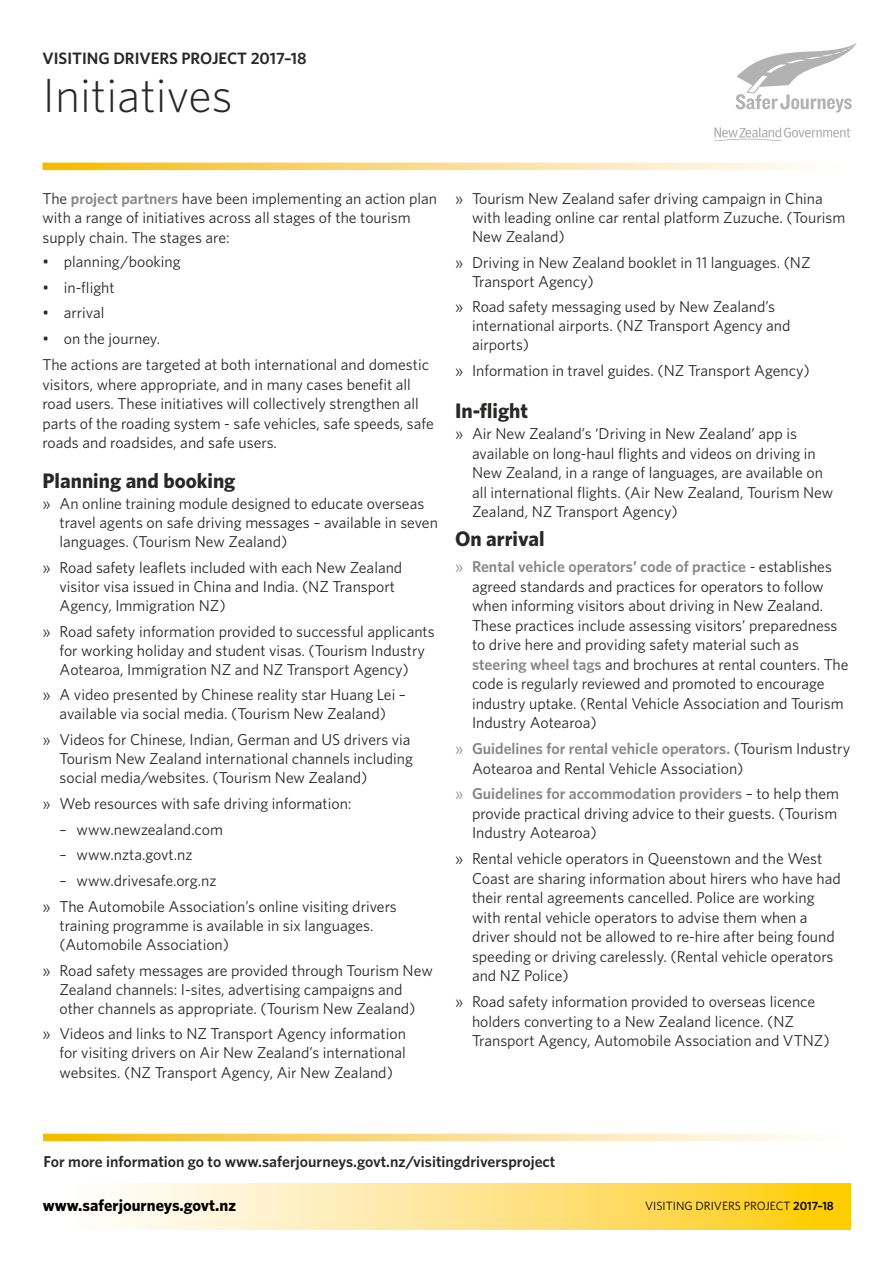
<style>
.page{position:relative;width:893px;height:1263px;background:#fff}
.page>*{position:absolute;margin:0;border:0;box-sizing:border-box;transform-origin:0 0}
.t1{font:300 48px "Whitney";color:#282827}
.t2{font:700 21px "Whitney";color:#282827}
.t3{font:600 16.5px "Whitney";color:#282827}
.t4{font:700 16.5px "Whitney";color:#000}
.t5{font:15.75px/19.5px "Whitney";color:#282827}
.t6{font:600 15.75px "Whitney";color:#282827}
.t7{font:12px "Whitney";color:#000}
.s1{font-weight:600;color:#878787}
.s2{color:#878787}
.s3{font-weight:600}
</style>
<div class="page">
<svg style="left:43px;top:163px;width:764px;height:7px;background:#fadb85"></svg>
<svg style="left:714px;top:127px;width:136px;height:14px"></svg>
<svg style="left:736px;top:43px;width:121px;height:70px"></svg>
<svg style="left:43px;top:1134px;width:764px;height:7px;background:#fadb85"></svg>
<svg style="left:111px;top:1183px;width:740px;height:46px;background:#ffe388"></svg>
<p class="t3" style="left:43px;top:48px;width:266px">VISITING DRIVERS PROJECT 2017–18</p>
<h1 class="t1" style="left:43px;top:64px;width:192px">Initiatives</h1>
<p class="t5" style="left:43px;top:188px;width:396px">The <span class="s1">project partners</span> have been implementing an action plan with a range of initiatives across all stages of the tourism supply chain. The stages are:</p>
<p class="t5" style="left:43px;top:251px;width:140px">• planning/booking</p>
<p class="t5" style="left:43px;top:277px;width:74px">• in-flight</p>
<p class="t5" style="left:43px;top:303px;width:64px">• arrival</p>
<p class="t5" style="left:43px;top:325px;width:388px;line-height:26px">• on the journey.<br>The actions are targeted at both international and domestic</p>
<p class="t5" style="left:43px;top:374px;width:393px">visitors, where appropriate, and in many cases benefit all road users. These initiatives will collectively strengthen all parts of the roading system - safe vehicles, safe speeds, safe roads and roadsides, and safe users.</p>
<h2 class="t2" style="left:43px;top:466px;width:194px">Planning and booking</h2>
<p class="t5" style="left:60px;top:494px;width:380px;line-height:19px;text-indent:-17px">» An online training module designed to educate overseas travel agents on safe driving messages – available in seven languages. (Tourism New Zealand)</p>
<p class="t5" style="left:60px;top:557px;width:344px;line-height:19px;text-indent:-17px">» Road safety leaflets included with each New Zealand visitor visa issued in China and India. (NZ Transport<br>Agency, Immigration NZ)</p>
<p class="t5" style="left:43px;top:621px;width:394px;line-height:19px;text-align:center">» Road safety information provided to successful applicants for working holiday and student visas. (Tourism Industry<br>Aotearoa, Immigration NZ and NZ Transport Agency)</p>
<p class="t5" style="left:43px;top:685px;width:365px;line-height:19px;text-align:center">» A video presented by Chinese reality star Huang Lei – available via social media. (Tourism New Zealand)</p>
<p class="t5" style="left:60px;top:729px;width:355px;line-height:19px;text-indent:-17px">» Videos for Chinese, Indian, German and US drivers via<br>Tourism New Zealand international channels including social media/websites. (Tourism New Zealand)</p>
<p class="t5" style="left:43px;top:793px;width:310px">» Web resources with safe driving information:</p>
<p class="t5" style="left:60px;top:819px;width:165px">– www.newzealand.com</p>
<p class="t5" style="left:60px;top:845px;width:135px">– www.nzta.govt.nz</p>
<p class="t5" style="left:43px;top:868px;width:356px;line-height:25.5px;text-indent:17px">– www.drivesafe.org.nz<br>» The Automobile Association’s online visiting drivers</p>
<p class="t5" style="left:60px;top:915px;width:316px;line-height:19px">training programme is available in six languages. (Automobile Association)</p>
<p class="t5" style="left:60px;top:960px;width:375px;line-height:19px;text-indent:-17px">» Road safety messages are provided through Tourism New<br>Zealand channels: I-sites, advertising campaigns and other channels as appropriate. (Tourism New Zealand)</p>
<p class="t5" style="left:60px;top:1024px;width:348px;line-height:19px;text-align:justify;text-indent:-17px">» Videos and links to NZ Transport Agency information for visiting drivers on Air New Zealand’s international websites. (NZ Transport Agency, Air New Zealand)</p>
<p class="t5" style="left:472px;top:188px;width:375px;line-height:19px;text-indent:-17px">» Tourism New Zealand safer driving campaign in China with leading online car rental platform Zuzuche. (Tourism<br>New Zealand)</p>
<p class="t5" style="left:472px;top:252px;width:340px;line-height:19px;text-indent:-17px">» Driving in New Zealand booklet in 11 languages. (NZ<br>Transport Agency)</p>
<p class="t5" style="left:472px;top:297px;width:320px;line-height:19px;text-indent:-17px">» Road safety messaging used by New Zealand’s international airports. (NZ Transport Agency and airports)</p>
<p class="t5" style="left:455px;top:360px;width:356px">» Information in travel guides. (NZ Transport Agency)</p>
<h2 class="t2" style="left:455px;top:396px;width:75px">In-flight</h2>
<p class="t5" style="left:472px;top:424px;width:363px;text-indent:-17px">» Air New Zealand’s ‘Driving in New Zealand’ app is available on long-haul flights and videos on driving in New Zealand, in a range of languages, are available on all international flights. (Air New Zealand, Tourism New Zealand, NZ Transport Agency)</p>
<h2 class="t2" style="left:455px;top:525px;width:91px">On arrival</h2>
<p class="t5" style="left:472px;top:556px;width:378px;text-indent:-17px"><span class="s2">»</span> <span class="s1">Rental vehicle operators’ code of practice</span> - establishes agreed standards and practices for operators to follow when informing visitors about driving in New Zealand.<br>These practices include assessing visitors’ preparedness to drive here and providing safety material such as <span class="s1">steering wheel tags</span> and brochures at rental counters. The code is regularly reviewed and promoted to encourage industry uptake. (Rental Vehicle Association and Tourism Industry Aotearoa)</p>
<p class="t5" style="left:472px;top:738px;width:380px;text-indent:-17px"><span class="s2">»</span> <span class="s1">Guidelines for rental vehicle operators.</span> (Tourism Industry<br>Aotearoa and Rental Vehicle Association)</p>
<p class="t5" style="left:472px;top:784px;width:368px;text-align:justify;text-indent:-17px"><span class="s2">»</span> <span class="s1">Guidelines for accommodation providers</span> – to help them provide practical driving advice to their guests. (Tourism Industry Aotearoa)</p>
<p class="t5" style="left:472px;top:849px;width:370px;text-indent:-17px">» Rental vehicle operators in Queenstown and the West Coast are sharing information about hirers who have had their rental agreements cancelled. Police are working with rental vehicle operators to advise them when a driver should not be allowed to re-hire after being found speeding or driving carelessly. (Rental vehicle operators and NZ Police)</p>
<p class="t5" style="left:472px;top:991px;width:359px;text-indent:-17px">» Road safety information provided to overseas licence holders converting to a New Zealand licence. (NZ<br>Transport Agency, Automobile Association and VTNZ)</p>
<p class="t6" style="left:44px;top:1150px;width:513px">For more information go to www.saferjourneys.govt.nz/visitingdriversproject</p>
<p class="t4" style="left:43px;top:1194px;width:195px">www.saferjourneys.govt.nz</p>
<p class="t7" style="left:645px;top:1198px;width:190px">VISITING DRIVERS PROJECT <span class="s3">2017–18</span></p>
</div>
